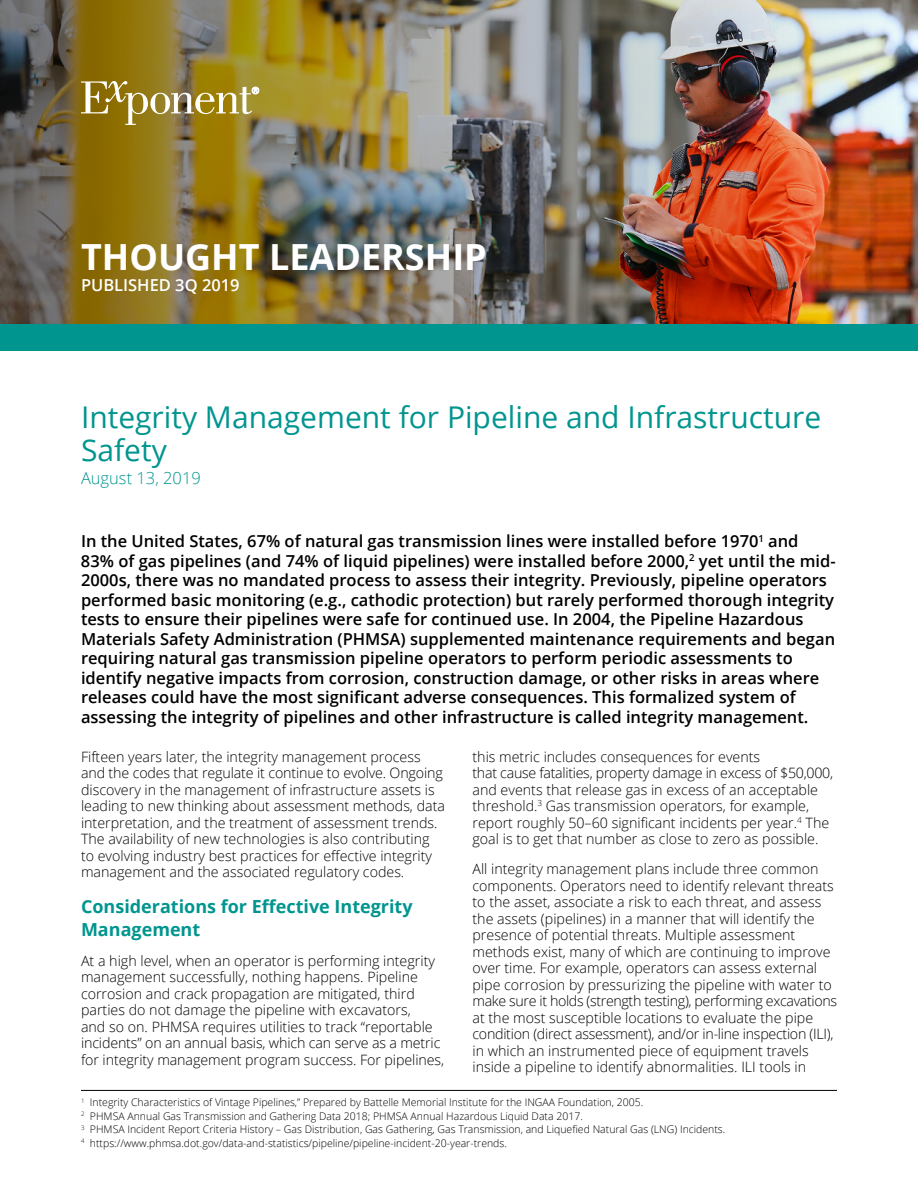
<style>
.page{position:relative;width:918px;height:1188px;background:#fff}
.page>*{position:absolute;margin:0;border:0;box-sizing:border-box;transform-origin:0 0}
.t1{font:700 36px "Open Sans";color:#fff}
.t2{font:30px/33px "Open Sans";color:#00958f}
.t3{font:700 18px/22.5px "Open Sans";color:#00958f}
.t4{font:600 16.5px/19.5px "Open Sans";color:#000}
.t5{font:600 16.5px "Open Sans";color:#fff}
.t6{font:300 16.5px "Open Sans";color:#00958f}
.t7{font:300 14.25px/16.5px "Open Sans";color:#000}
.t8{font:300 10.5px/13.5px "Open Sans";color:#000}
</style>
<div class="page">
<img style="left:0;top:0;width:918px;height:324px">
<div style="left:0;top:324px;width:918px;height:27px;background:#00958f"></div>
<svg style="left:81px;top:81px;width:178px;height:44px;background:#a69143"></svg>
<hr style="left:81px;top:1090px;width:756px;height:1px;background:#000">
<h1 class="t1" style="left:81px;top:231px;width:407px">THOUGHT LEADERSHIP</h1>
<p class="t5" style="left:81px;top:274px;width:160px">PUBLISHED 3Q 2019</p>
<h2 class="t2" style="left:81px;top:400px;width:742px">Integrity Management for Pipeline and Infrastructure<br>Safety</h2>
<p class="t6" style="left:81px;top:467px;width:121px">August 13, 2019</p>
<p class="t4" style="left:81px;top:531px;width:756px">In the United States, 67% of natural gas transmission lines were installed before 1970<sup>1</sup> and 83% of gas pipelines (and 74% of liquid pipelines) were installed before 2000,<sup>2</sup> yet until the mid-2000s, there was no mandated process to assess their integrity. Previously, pipeline operators performed basic monitoring (e.g., cathodic protection) but rarely performed thorough integrity tests to ensure their pipelines were safe for continued use. In 2004, the Pipeline Hazardous Materials Safety Administration (PHMSA) supplemented maintenance requirements and began requiring natural gas transmission pipeline operators to perform periodic assessments to identify negative impacts from corrosion, construction damage, or other risks in areas where releases could have the most significant adverse consequences. This formalized system of assessing the integrity of pipelines and other infrastructure is called integrity management.</p>
<p class="t7" style="left:81px;top:748px;width:366px">Fifteen years later, the integrity management process and the codes that regulate it continue to evolve. Ongoing discovery in the management of infrastructure assets is leading to new thinking about assessment methods, data interpretation, and the treatment of assessment trends.<br>The availability of new technologies is also contributing to evolving industry best practices for effective integrity management and the associated regulatory codes.</p>
<p class="t3" style="left:81px;top:895px;width:333px">Considerations for Effective Integrity<br>Management</p>
<p class="t7" style="left:81px;top:952px;width:365px">At a high level, when an operator is performing integrity management successfully, nothing happens. Pipeline corrosion and crack propagation are mitigated, third parties do not damage the pipeline with excavators,<br>and so on. PHMSA requires utilities to track “reportable incidents” on an annual basis, which can serve as a metric for integrity management program success. For pipelines,</p>
<p class="t7" style="left:473px;top:748px;width:362px">this metric includes consequences for events<br>that cause fatalities, property damage in excess of $50,000, and events that release gas in excess of an acceptable threshold.<sup>3</sup> Gas transmission operators, for example, report roughly 50–60 significant incidents per year.<sup>4</sup> The goal is to get that number as close to zero as possible.</p>
<p class="t7" style="left:473px;top:860px;width:366px">All integrity management plans include three common components. Operators need to identify relevant threats to the asset, associate a risk to each threat, and assess the assets (pipelines) in a manner that will identify the presence of potential threats. Multiple assessment methods exist, many of which are continuing to improve over time. For example, operators can assess external pipe corrosion by pressurizing the pipeline with water to make sure it holds (strength testing), performing excavations at the most susceptible locations to evaluate the pipe condition (direct assessment), and/or in-line inspection (ILI), in which an instrumented piece of equipment travels inside a pipeline to identify abnormalities. ILI tools in</p>
<p class="t8" style="left:81px;top:1095px;width:646px"><sup>1</sup> Integrity Characteristics of Vintage Pipelines,” Prepared by Battelle Memorial Institute for the INGAA Foundation, 2005.<br><sup>2</sup> PHMSA Annual Gas Transmission and Gathering Data 2018; PHMSA Annual Hazardous Liquid Data 2017.<br><sup>3</sup> PHMSA Incident Report Criteria History – Gas Distribution, Gas Gathering, Gas Transmission, and Liquefied Natural Gas (LNG) Incidents.<br><sup>4</sup> https://www.phmsa.dot.gov/data-and-statistics/pipeline/pipeline-incident-20-year-trends.</p>
</div>
